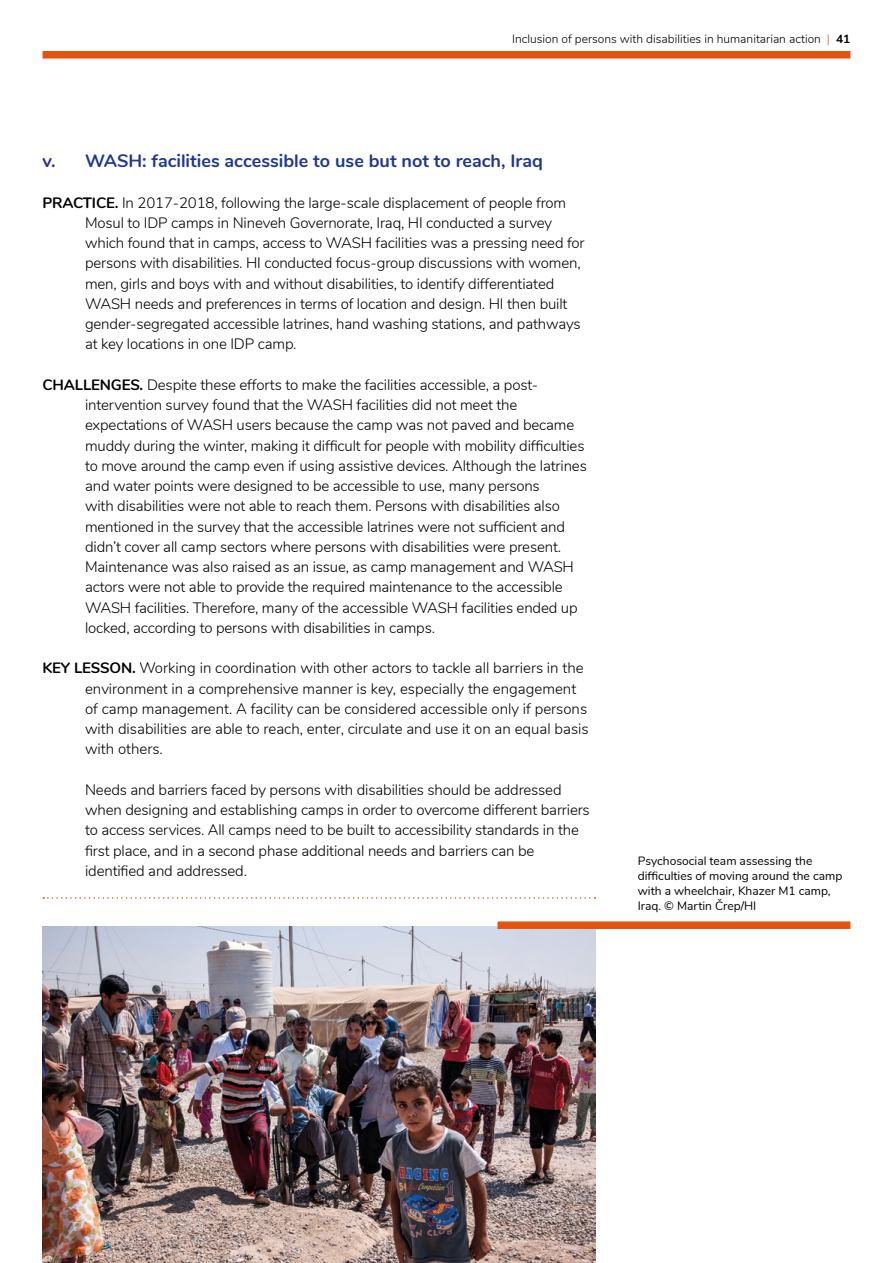
<style>
.page{position:relative;width:893px;height:1263px;background:#fff}
.page>*{position:absolute;margin:0;border:0;box-sizing:border-box;transform-origin:0 0}
.t1{font:700 18px "Nunito";color:#213a8f}
.t2{font:300 15px/20.2px "Nunito";letter-spacing:-.01em;color:#000}
.t3{font:12px/15px "Nunito";color:#000}
.t4{font:300 12px "Nunito";color:#000}
.s1{color:#e6530f}
.s2{font-weight:700}
</style>
<div class="page">
<div style="left:43px;top:51px;width:807px;height:8px;background:#e6530f"></div>
<svg style="left:43px;top:897px;width:553px;height:2px"></svg>
<img style="left:43px;top:926px;width:552px;height:337px">
<div style="left:497px;top:921px;width:353px;height:8px;background:#e6530f"></div>
<p class="t4" style="left:512px;top:30px;width:340px">Inclusion of persons with disabilities in humanitarian action <span class="s1">|</span> <span class="s2">41</span></p>
<h4 class="t1" style="left:43px;top:148px;width:502px">v. WASH: facilities accessible to use but not to reach, Iraq</h4>
<h5 class="t2" style="left:43px;top:191px;width:525px"><span class="s2">PRACTICE.</span> In 2017-2018, following the large-scale displacement of people from</h5>
<p class="t2" style="left:85px;top:212px;width:501px">Mosul to IDP camps in Nineveh Governorate, Iraq, HI conducted a survey which found that in camps, access to WASH facilities was a pressing need for persons with disabilities. HI conducted focus-group discussions with women, men, girls and boys with and without disabilities, to identify differentiated WASH needs and preferences in terms of location and design. HI then built gender-segregated accessible latrines, hand washing stations, and pathways at key locations in one IDP camp.</p>
<h5 class="t2" style="left:43px;top:374px;width:497px"><span class="s2">CHALLENGES.</span> Despite these efforts to make the facilities accessible, a post-</h5>
<p class="t2" style="left:85px;top:394px;width:503px">intervention survey found that the WASH facilities did not meet the expectations of WASH users because the camp was not paved and became muddy during the winter, making it difficult for people with mobility difficulties to move around the camp even if using assistive devices. Although the latrines and water points were designed to be accessible to use, many persons<br>with disabilities were not able to reach them. Persons with disabilities also mentioned in the survey that the accessible latrines were not sufficient and didn’t cover all camp sectors where persons with disabilities were present.<br>Maintenance was also raised as an issue, as camp management and WASH actors were not able to provide the required maintenance to the accessible WASH facilities. Therefore, many of the accessible WASH facilities ended up locked, according to persons with disabilities in camps.</p>
<h5 class="t2" style="left:43px;top:657px;width:543px"><span class="s2">KEY LESSON.</span> Working in coordination with other actors to tackle all barriers in the</h5>
<p class="t2" style="left:85px;top:677px;width:505px">environment in a comprehensive manner is key, especially the engagement of camp management. A facility can be considered accessible only if persons with disabilities are able to reach, enter, circulate and use it on an equal basis with others.</p>
<p class="t2" style="left:85px;top:779px;width:506px">Needs and barriers faced by persons with disabilities should be addressed when designing and establishing camps in order to overcome different barriers to access services. All camps need to be built to accessibility standards in the first place, and in a second phase additional needs and barriers can be identified and addressed.</p>
<p class="t3" style="left:638px;top:853px;width:206px">Psychosocial team assessing the difficulties of moving around the camp with a wheelchair, Khazer M1 camp,<br>Iraq. © Martin Črep/HI</p>
</div>
